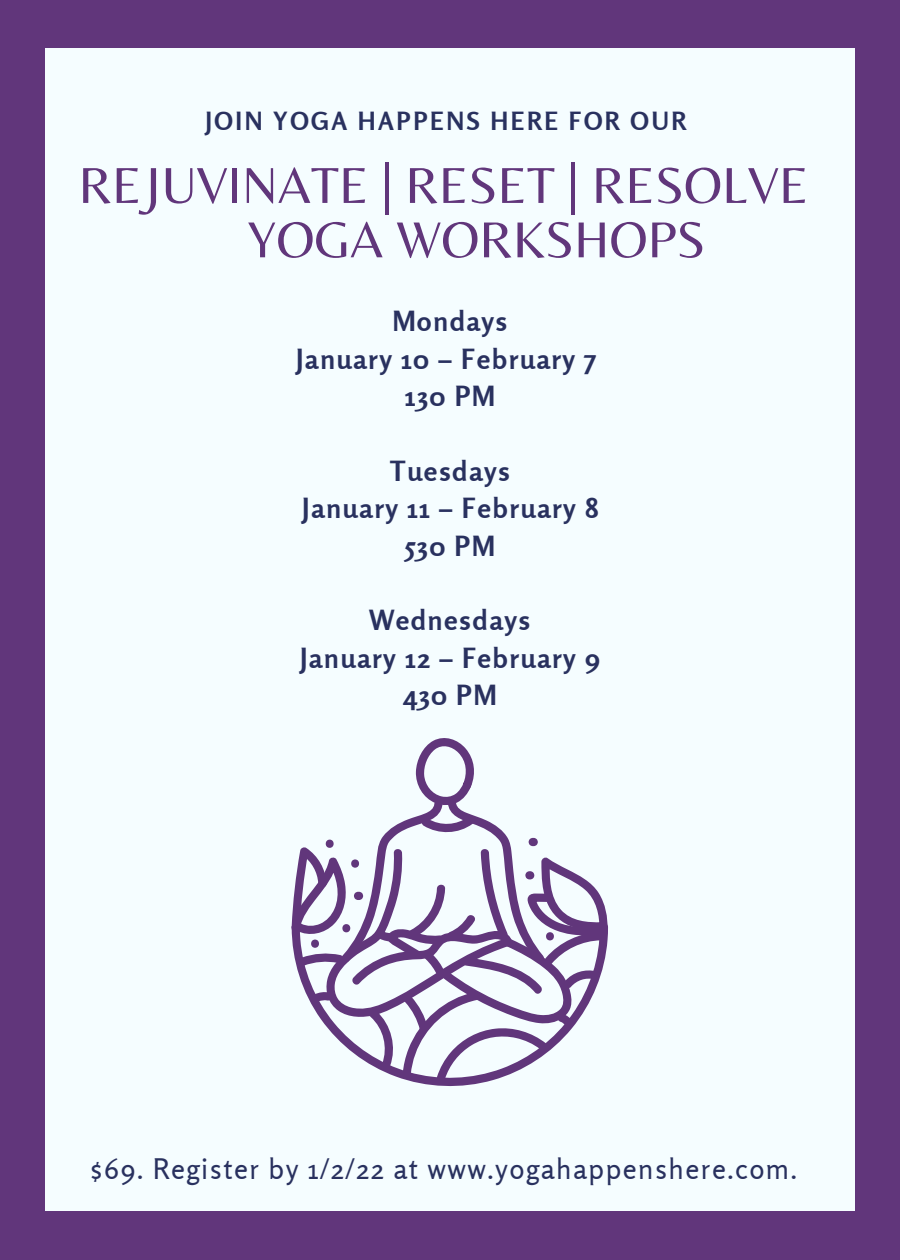
<style>
.page{position:relative;width:900px;height:1260px;background:#61367b}
.page>*{position:absolute;margin:0;border:0;box-sizing:border-box;transform-origin:0 0}
.t1{font:52.5px "Belleza";color:#61367b}
.t2{font:28.25px "Rosario";letter-spacing:.05em;color:#29315f}
.t3{font:700 27.75px "Rosario";letter-spacing:.05em;color:#29315f}
.t4{font:700 25px "Rosario";letter-spacing:.1em;color:#29315f}
</style>
<div class="page">
<div style="left:45px;top:48px;width:810px;height:1163px;background:#f5fdff"></div>
<svg style="left:291px;top:738px;width:317px;height:346px"></svg>
<p class="t4" style="left:205px;top:105px;width:482px">JOIN YOGA HAPPENS HERE FOR OUR</p>
<p class="t1" style="left:78px;top:154px;width:731px">REJUVINATE | RESET | RESOLVE</p>
<p class="t1" style="left:247px;top:209px;width:460px">YOGA WORKSHOPS</p>
<p class="t3" style="left:392px;top:304px;width:117px">Mondays</p>
<p class="t3" style="left:296px;top:342px;width:301px">January 10 – February 7</p>
<p class="t3" style="left:405px;top:379px;width:92px">130 PM</p>
<p class="t3" style="left:390px;top:454px;width:122px">Tuesdays</p>
<p class="t3" style="left:302px;top:491px;width:297px">January 11 – February 8</p>
<p class="t3" style="left:405px;top:529px;width:92px">530 PM</p>
<p class="t3" style="left:370px;top:603px;width:162px">Wednesdays</p>
<p class="t3" style="left:300px;top:641px;width:301px">January 12 – February 9</p>
<p class="t3" style="left:403px;top:678px;width:95px">430 PM</p>
<p class="t2" style="left:90px;top:1152px;width:709px">$69. Register by 1/2/22 at www.yogahappenshere.com.</p>
</div>
